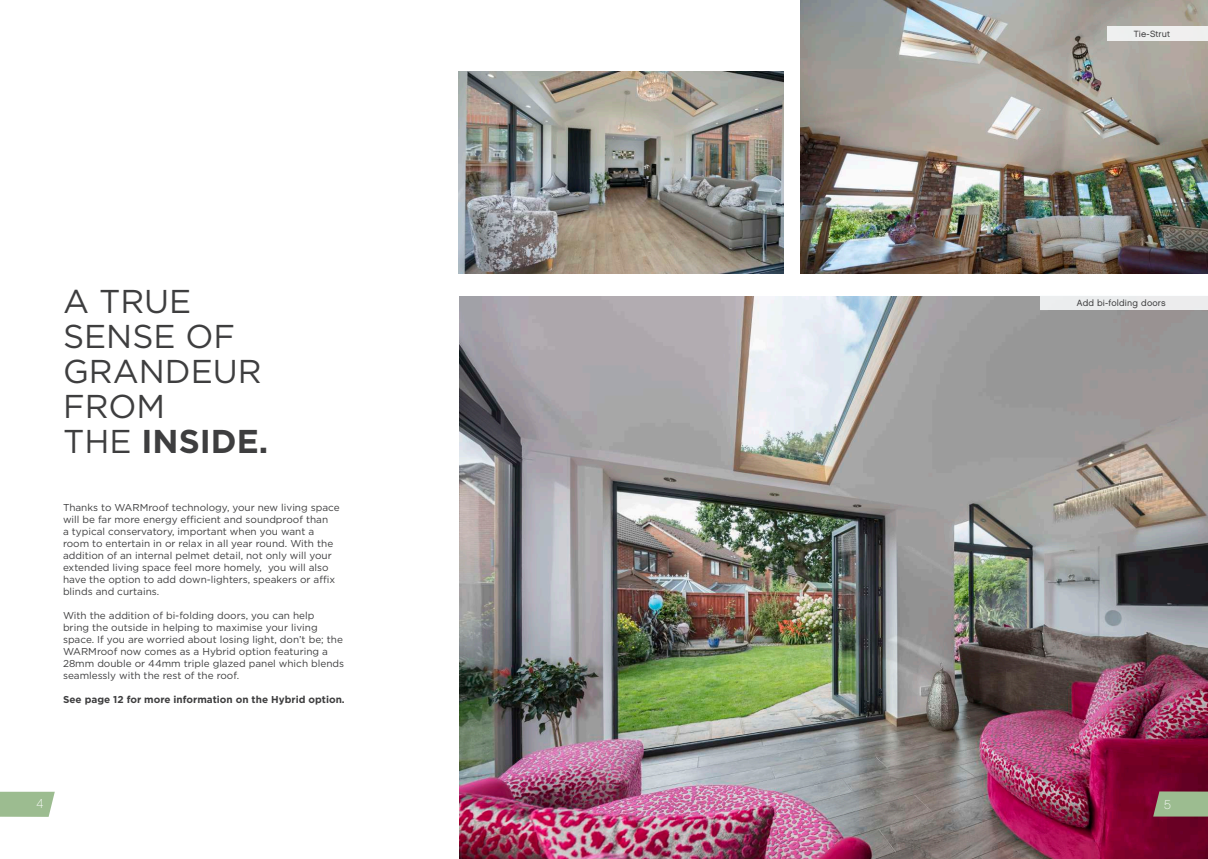
<style>
.page{position:relative;width:1208px;height:859px;background:#fff}
.page>*{position:absolute;margin:0;border:0;box-sizing:border-box;transform-origin:0 0}
.t1{font:33px/35px "Gotham";color:#3e3e3f}
.t2{font:13px "Chalet Paris Nineteen Eighty";color:#fff}
.t3{font:10px/12px "Gotham";color:#3e3e3f}
.t4{font:700 10px "Gotham";color:#3e3e3f}
.t5{font:9px "Chalet London Nineteen Sixty";letter-spacing:.02em;color:#3e3e3f}
.s1{font-weight:700}
</style>
<div class="page">
<img style="left:459px;top:296px;width:749px;height:563px">
<svg style="left:1153px;top:791px;width:55px;height:25px"></svg>
<svg style="left:0;top:792px;width:55px;height:25px"></svg>
<img style="left:459px;top:72px;width:325px;height:201px">
<img style="left:801px;top:0;width:407px;height:273px">
<div style="left:1040px;top:296px;width:168px;height:14px;background:#ecedee"></div>
<div style="left:1106px;top:27px;width:102px;height:14px;background:#eff0ef"></div>
<h1 class="t1" style="left:63px;top:283px;width:207px">A TRUE<br>SENSE OF<br>GRANDEUR<br>FROM<br>THE <span class="s1">INSIDE.</span></h1>
<p class="t3" style="left:63px;top:501px;width:278px">Thanks to WARMroof technology, your new living space will be far more energy efficient and soundproof than<br>a typical conservatory, important when you want a room to entertain in or relax in all year round. With the addition of an internal pelmet detail, not only will your extended living space feel more homely, you will also have the option to add down-lighters, speakers or affix blinds and curtains.</p>
<p class="t3" style="left:63px;top:609px;width:283px">With the addition of bi-folding doors, you can help<br>bring the outside in helping to maximise your living space. If you are worried about losing light, don’t be; the WARMroof now comes as a Hybrid option featuring a 28mm double or 44mm triple glazed panel which blends seamlessly with the rest of the roof.</p>
<p class="t4" style="left:63px;top:693px;width:283px">See page 12 for more information on the Hybrid option.</p>
<p class="t5" style="left:1133px;top:29px;width:38px">Tie-Strut</p>
<p class="t5" style="left:1076px;top:298px;width:90px">Add bi-folding doors</p>
<h2 class="t2" style="left:37px;top:796px;width:8px">4</h2>
<h2 class="t2" style="left:1164px;top:797px;width:8px">5</h2>
</div>
